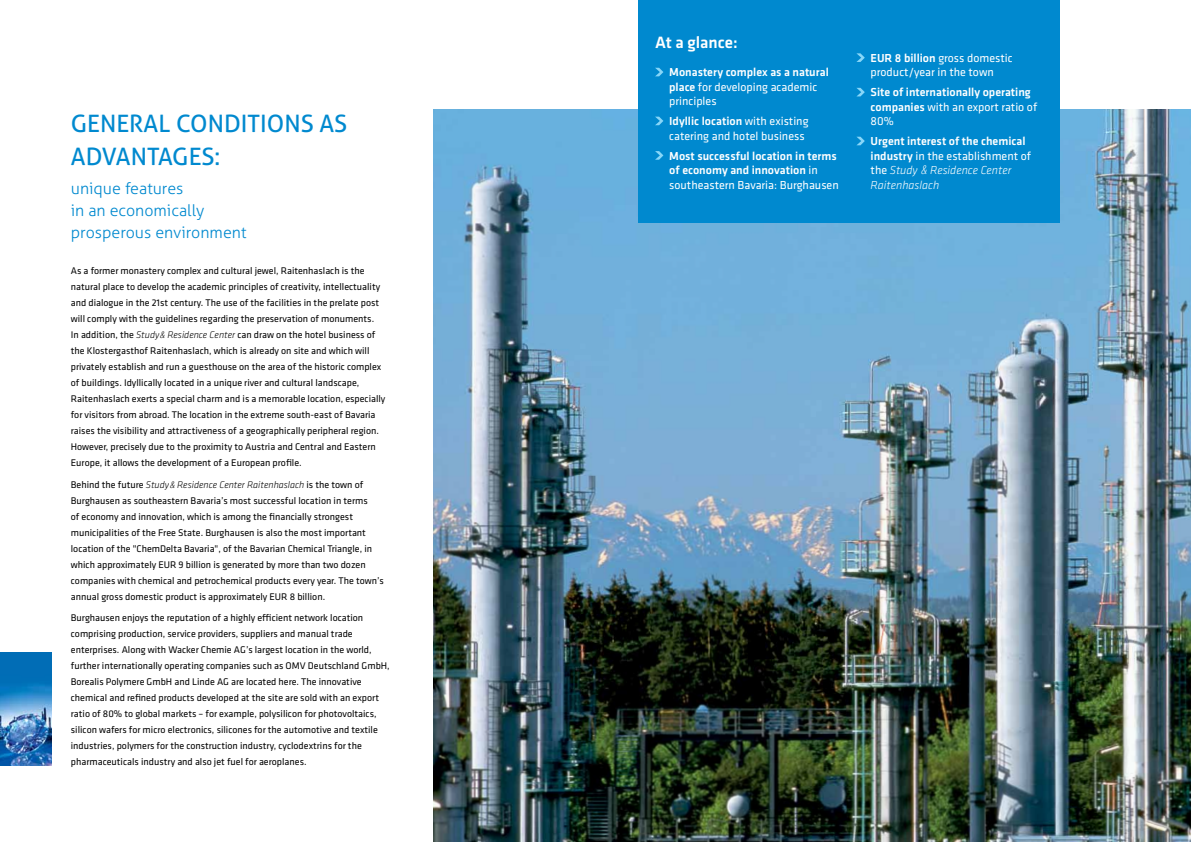
<style>
.page{position:relative;width:1191px;height:842px;background:#fff}
.page>*{position:absolute;margin:0;border:0;box-sizing:border-box;transform-origin:0 0}
.t1{font:24px/33px "Aller";color:#0089cf}
.t2{font:500 17px "Klavika Basic";color:#fff}
.t3{font:300 16px/22px "Aller";color:#0089cf}
.t4{font:500 12px/14.4px "Klavika Basic";color:#fff}
.t5{font:12px/14.4px "Klavika Basic";color:#fff}
.t6{font:10px/16px "Klavika Basic";color:#000}
.s1{font-weight:300;font-style:italic}
.s2{font-family:"Letter Gothic Std";font-style:italic;font-size:9px}
.s3{font-weight:400}
.s4{font-weight:500}
.s5{font-family:"Letter Gothic Std";font-weight:400;font-style:italic}
</style>
<div class="page">
<img style="left:434px;top:109px;width:757px;height:733px">
<div style="left:638px;top:0;width:422px;height:223px;background:#0089cf"></div>
<svg style="left:655px;top:68px;width:8px;height:8px"></svg>
<svg style="left:655px;top:117px;width:8px;height:8px"></svg>
<svg style="left:655px;top:151px;width:8px;height:9px"></svg>
<svg style="left:856px;top:53px;width:8px;height:9px"></svg>
<svg style="left:857px;top:88px;width:7px;height:8px"></svg>
<svg style="left:857px;top:137px;width:7px;height:8px"></svg>
<img style="left:0;top:652px;width:51px;height:113px">
<h1 class="t1" style="left:71px;top:107px;width:276px">GENERAL CONDITIONS AS<br>ADVANTAGES:</h1>
<h3 class="t3" style="left:71px;top:177px;width:177px">unique features<br>in an economically prosperous environment</h3>
<p class="t6" style="left:71px;top:262px;width:316px">As a former monastery complex and cultural jewel, Raitenhaslach is the natural place to develop the academic principles of creativity, intellectuality and dialogue in the 21st century. The use of the facilities in the prelate post will comply with the guidelines regarding the preservation of monuments.<br>In addition, the <span class="s1">Study</span><span class="s2">&amp;</span> <span class="s1">Residence Center</span> can draw on the hotel business of the Klostergasthof Raitenhaslach, which is already on site and which will privately establish and run a guesthouse on the area of the historic complex of buildings. Idyllically located in a unique river and cultural landscape, Raitenhaslach exerts a special charm and is a memorable location, especially for visitors from abroad. The location in the extreme south-east of Bavaria raises the visibility and attractiveness of a geographically peripheral region.<br>However, precisely due to the proximity to Austria and Central and Eastern Europe, it allows the development of a European profile.</p>
<p class="t6" style="left:71px;top:476px;width:314px">Behind the future <span class="s1">Study</span><span class="s2">&amp;</span> <span class="s1">Residence Center Raitenhaslach</span> is the town of Burghausen as southeastern Bavaria’s most successful location in terms<br>of economy and innovation, which is among the financially strongest municipalities of the Free State. Burghausen is also the most important location of the "ChemDelta Bavaria", of the Bavarian Chemical Triangle, in which approximately EUR 9 billion is generated by more than two dozen companies with chemical and petrochemical products every year. The town’s annual gross domestic product is approximately EUR 8 billion.</p>
<p class="t6" style="left:71px;top:610px;width:320px">Burghausen enjoys the reputation of a highly efficient network location comprising production, service providers, suppliers and manual trade enterprises. Along with Wacker Chemie AG’s largest location in the world, further internationally operating companies such as OMV Deutschland GmbH, Borealis Polymere GmbH and Linde AG are located here. The innovative chemical and refined products developed at the site are sold with an export ratio of 80% to global markets – for example, polysilicon for photovoltaics, silicon wafers for micro electronics, silicones for the automotive and textile industries, polymers for the construction industry, cyclodextrins for the pharmaceuticals industry and also jet fuel for aeroplanes.</p>
<h2 class="t2" style="left:655px;top:31px;width:84px">At a glance:</h2>
<p class="t4" style="left:669px;top:65px;width:161px">Monastery complex as a natural place <span class="s3">for developing academic principles</span></p>
<p class="t5" style="left:669px;top:114px;width:141px"><span class="s4">Idyllic location</span> with existing catering and hotel business</p>
<p class="t4" style="left:669px;top:148px;width:171px">Most successful location in terms of economy and innovation <span class="s3">in southeastern Bavaria: Burghausen</span></p>
<p class="t5" style="left:870px;top:50px;width:144px"><span class="s4">EUR 8 billion</span> gross domestic product/year in the town</p>
<p class="t4" style="left:870px;top:85px;width:168px">Site of internationally operating companies <span class="s3">with an export ratio of<br>80%</span></p>
<p class="t4" style="left:870px;top:134px;width:162px">Urgent interest of the chemical industry <span class="s3">in the establishment of the</span> <span class="s1">Study</span> <span class="s5">&amp;</span> <span class="s1">Residence Center<br>Raitenhaslach</span></p>
</div>
